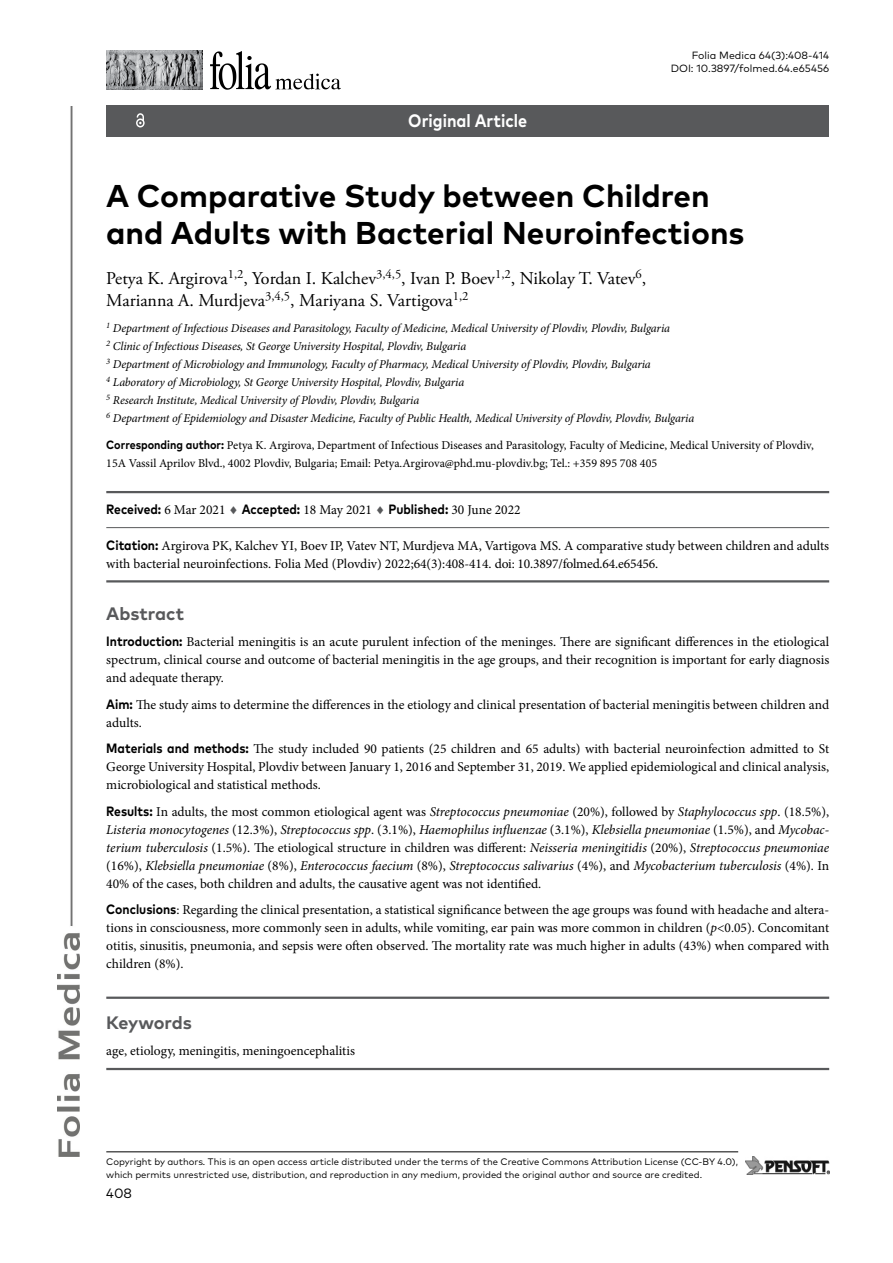
<style>
.page{position:relative;width:893px;height:1263px;background:#fff}
.page>*{position:absolute;margin:0;border:0;box-sizing:border-box;transform-origin:0 0}
.t1{font:700 31.5px/37.8px "FF Mark Pro";color:#000}
.t2{font:18px/21.6px "Adobe Garamond Pro";color:#000}
.t3{font:700 18px "FF Mark Pro";color:#58595b}
.t4{font:700 18px "FF Mark Pro";color:#fff;scale:.9 1}
.t5{font:13.5px/18px "Minion Pro";color:#000;text-align:justify}
.t6{font:italic 13.5px/18px "Minion Pro";letter-spacing:-.005em;color:#000;text-align:justify}
.t7{font:700 13.5px "FF Mark Pro";color:#000;scale:.9 1}
.t8{font:13.5px "FF Mark Pro";color:#000}
.t9{font:italic 12px/18px "Minion Pro";letter-spacing:-.01em;color:#000}
.t10{font:12px/18px "Minion Pro";color:#000}
.t11{font:10.5px/12.6px "FF Mark Pro";color:#000;text-align:right}
.t12{font:9.45px/12.6px "FF Mark Pro";color:#000}
.s1{font-family:"FF Mark Pro";font-weight:700}
.s2{font-family:"Minion Pro";font-weight:400}
.s3{color:#58595b}
.s4{font-family:"FF Mark Pro";font-weight:700;font-style:normal}
.s5{font-style:normal}
.s6{font-style:italic}
</style>
<div class="page">
<img style="left:58px;top:106px;width:22px;height:1051px">
<hr style="left:106px;top:1151px;width:632px;height:1px;background:#000">
<img style="left:745px;top:1157px;width:84px;height:17px">
<div style="left:106px;top:105px;width:723px;height:32px;background:#58595b"></div>
<svg style="left:136px;top:113px;width:9px;height:14px"></svg>
<hr style="left:106px;top:491px;width:723px;height:2px;background:#58595b">
<hr style="left:106px;top:527px;width:723px;height:1px;background:#58595b">
<hr style="left:106px;top:580px;width:723px;height:2px;background:#58595b">
<hr style="left:106px;top:996px;width:723px;height:3px;background:#58595b">
<hr style="left:106px;top:1068px;width:723px;height:2px;background:#58595b">
<img style="left:106px;top:51px;width:96px;height:38px">
<svg style="left:210px;top:51px;width:131px;height:39px"></svg>
<h2 class="t4" style="left:408px;top:107px;width:134px">Original Article</h2>
<p class="t11" style="left:671px;top:48px;width:160px">Folia Medica 64(3):408-414<br>DOI: 10.3897/folmed.64.e65456</p>
<h1 class="t1" style="left:106px;top:174px;width:640px">A Comparative Study between Children and Adults with Bacterial Neuroinfections</h1>
<h2 class="t2" style="left:106px;top:268px;width:541px">Petya K. Argirova<sup>1,2</sup>, Yordan I. Kalchev<sup>3,4,5</sup>, Ivan P. Boev<sup>1,2</sup>, Nikolay T. Vatev<sup>6</sup>,<br>Marianna A. Murdjeva<sup>3,4,5</sup>, Mariyana S. Vartigova<sup>1,2</sup></h2>
<p class="t9" style="left:106px;top:319px;width:589px"><sup>1</sup> Department of Infectious Diseases and Parasitology, Faculty of Medicine, Medical University of Plovdiv, Plovdiv, Bulgaria<br><sup>2</sup> Clinic of Infectious Diseases, St George University Hospital, Plovdiv, Bulgaria<br><sup>3</sup> Department of Microbiology and Immunology, Faculty of Pharmacy, Medical University of Plovdiv, Plovdiv, Bulgaria<br><sup>4</sup> Laboratory of Microbiology, St George University Hospital, Plovdiv, Bulgaria<br><sup>5</sup> Research Institute, Medical University of Plovdiv, Plovdiv, Bulgaria<br><sup>6</sup> Department of Epidemiology and Disaster Medicine, Faculty of Public Health, Medical University of Plovdiv, Plovdiv, Bulgaria</p>
<p class="t10" style="left:106px;top:436px;width:709px"><span class="s1">Corresponding author:</span> Petya K. Argirova, Department of Infectious Diseases and Parasitology, Faculty of Medicine, Medical University of Plovdiv,<br>15A Vassil Aprilov Blvd., 4002 Plovdiv, Bulgaria; Email: Petya.Argirova@phd.mu-plovdiv.bg; Tel.: +359 895 708 405</p>
<p class="t7" style="left:106px;top:499px;width:462px">Received: <span class="s2">6 Mar 2021</span> <span class="s3">♦</span> Accepted: <span class="s2">18 May 2021</span> <span class="s3">♦</span> Published: <span class="s2">30 June 2022</span></p>
<p class="t5" style="left:106px;top:536px;width:724px"><span class="s1">Citation:</span> Argirova PK, Kalchev YI, Boev IP, Vatev NT, Murdjeva MA, Vartigova MS. A comparative study between children and adults with bacterial neuroinfections. Folia Med (Plovdiv) 2022;64(3):408-414. doi: 10.3897/folmed.64.e65456.</p>
<h2 class="t3" style="left:106px;top:599px;width:79px">Abstract</h2>
<p class="t5" style="left:106px;top:633px;width:724px"><span class="s1">Introduction:</span> Bacterial meningitis is an acute purulent infection of the meninges. There are significant differences in the etiological spectrum, clinical course and outcome of bacterial meningitis in the age groups, and their recognition is important for early diagnosis and adequate therapy.</p>
<p class="t5" style="left:106px;top:695px;width:724px"><span class="s1">Aim:</span> The study aims to determine the differences in the etiology and clinical presentation of bacterial meningitis between children and adults.</p>
<p class="t5" style="left:106px;top:740px;width:724px"><span class="s1">Materials and methods:</span> The study included 90 patients (25 children and 65 adults) with bacterial neuroinfection admitted to St George University Hospital, Plovdiv between January 1, 2016 and September 31, 2019. We applied epidemiological and clinical analysis, microbiological and statistical methods.</p>
<p class="t6" style="left:106px;top:802px;width:724px"><span class="s4">Results:</span> <span class="s5">In adults, the most common etiological agent was</span> Streptococcus pneumoniae <span class="s5">(20%), followed by</span> Staphylococcus spp<span class="s5">. (18.5%), </span>Listeria monocytogenes <span class="s5">(12.3%),</span> Streptococcus spp<span class="s5">. (3.1%),</span> Haemophilus influenzae <span class="s5">(3.1%),</span> Klebsiella pneumoniae <span class="s5">(1.5%), and</span> Mycobac&shy;terium tuberculosis <span class="s5">(1.5%). The etiological structure in children was different:</span> Neisseria meningitidis <span class="s5">(20%),</span> Streptococcus pneumoniae <span class="s5">(16%),</span> Klebsiella pneumoniae <span class="s5">(8%),</span> Enterococcus faecium <span class="s5">(8%),</span> Streptococcus salivarius <span class="s5">(4%), and</span> Mycobacterium tuberculosis <span class="s5">(4%). In 40% of the cases, both children and adults, the causative agent was not identified.</span></p>
<p class="t5" style="left:106px;top:901px;width:724px"><span class="s1">Conclusions</span>: Regarding the clinical presentation, a statistical significance between the age groups was found with headache and altera&shy;tions in consciousness, more commonly seen in adults, while vomiting, ear pain was more common in children (<span class="s6">p</span>&lt;0.05). Concomitant otitis, sinusitis, pneumonia, and sepsis were often observed. The mortality rate was much higher in adults (43%) when compared with children (8%).</p>
<h2 class="t3" style="left:106px;top:1008px;width:87px">Keywords</h2>
<p class="t5" style="left:106px;top:1042px;width:250px">age, etiology, meningitis, meningoencephalitis</p>
<p class="t12" style="left:106px;top:1154px;width:633px">Copyright by authors<span class="s6">.</span> This is an open access article distributed under the terms of the Creative Commons Attribution License (CC-BY 4.0), which permits unrestricted use, distribution, and reproduction in any medium, provided the original author and source are credited.</p>
<p class="t8" style="left:106px;top:1183px;width:27px">408</p>
</div>
